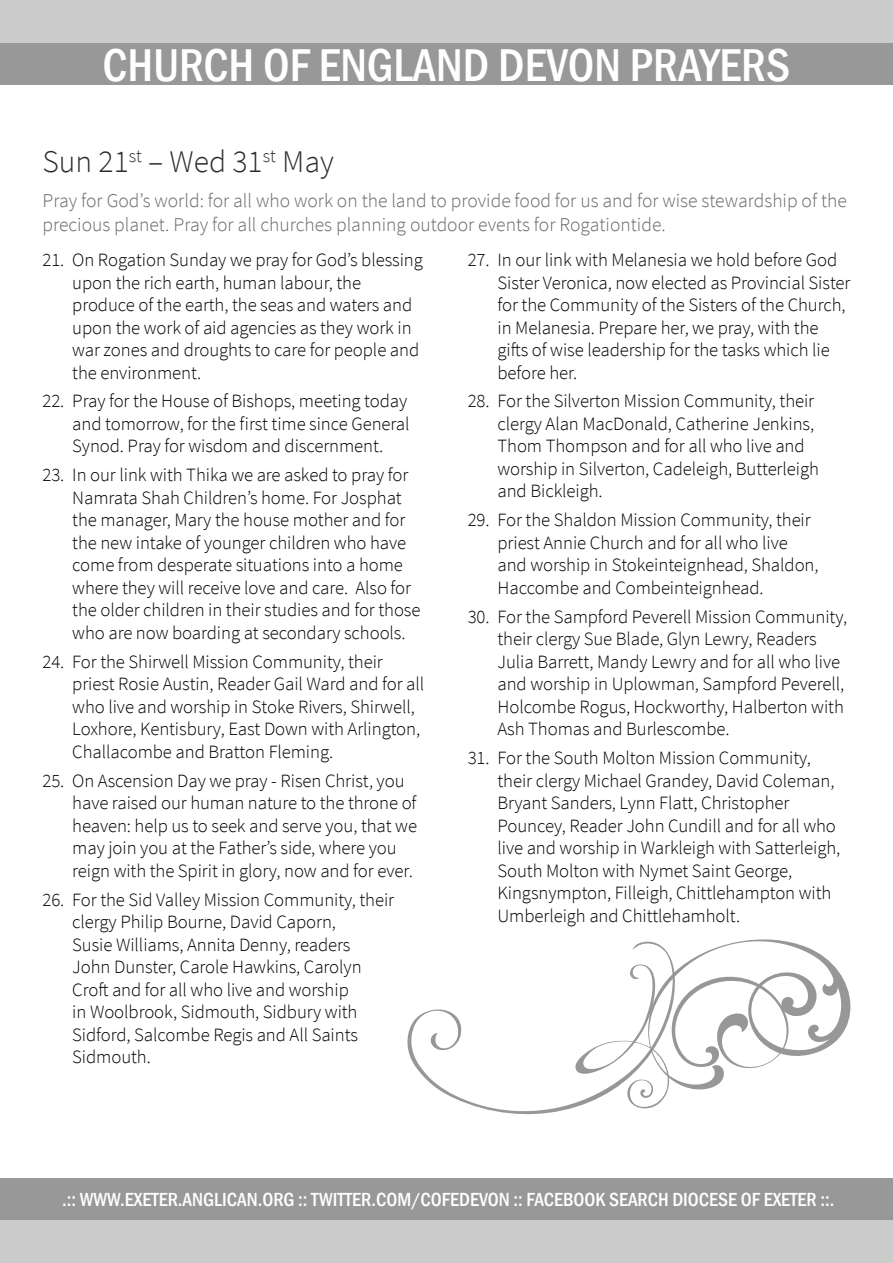
<style>
.page{position:relative;width:893px;height:1263px;background:#fff}
.page>*{position:absolute;margin:0;border:0;box-sizing:border-box;transform-origin:0 0}
.t1{font:500 condensed 47.25px "Franklin Gothic";color:#fff}
.t2{font:300 31.5px "Source Sans Pro";color:#2b2b2b}
.t3{font:300 19.5px/23.4px "Source Sans Pro";color:#676767}
.t4{font:500 condensed 19.5px "Franklin Gothic";color:#fff}
.t5{font:300 18.75px/22.5px "Source Sans Pro";letter-spacing:-.005em;color:#000}
</style>
<div class="page">
<div style="left:0;top:43px;width:893px;height:42px;background:#989898"></div>
<div style="left:0;top:0;width:893px;height:43px;background:#cbcbcb"></div>
<div style="left:0;top:1178px;width:893px;height:42px;background:#989898"></div>
<div style="left:0;top:1220px;width:893px;height:43px;background:#cbcbcb"></div>
<svg style="left:407px;top:939px;width:444px;height:176px"></svg>
<svg style="left:581px;top:979px;width:92px;height:95px"></svg>
<svg style="left:751px;top:974px;width:58px;height:74px"></svg>
<h1 class="t1" style="left:103px;top:34px;width:689px">CHURCH OF ENGLAND DEVON PRAYERS</h1>
<h2 class="t2" style="left:43px;top:143px;width:293px">Sun 21<sup>st</sup> – Wed 31<sup>st</sup> May</h2>
<p class="t3" style="left:43px;top:189px;width:806px">Pray for God’s world: for all who work on the land to provide food for us and for wise stewardship of the precious planet. Pray for all churches planning outdoor events for Rogationtide.</p>
<p class="t5" style="left:72px;top:249px;width:352px;text-indent:-30px">21. On Rogation Sunday we pray for God’s blessing upon the rich earth, human labour, the produce of the earth, the seas and waters and upon the work of aid agencies as they work in war zones and droughts to care for people and the environment.</p>
<p class="t5" style="left:72px;top:390px;width:339px;text-indent:-30px">22. Pray for the House of Bishops, meeting today and tomorrow, for the first time since General<br>Synod. Pray for wisdom and discernment.</p>
<p class="t5" style="left:72px;top:464px;width:350px;text-indent:-30px">23. In our link with Thika we are asked to pray for Namrata Shah Children’s home. For Josphat the manager, Mary the house mother and for the new intake of younger children who have come from desperate situations into a home where they will receive love and care. Also for the older children in their studies and for those who are now boarding at secondary schools.</p>
<p class="t5" style="left:72px;top:650px;width:353px;text-indent:-30px">24. For the Shirwell Mission Community, their priest Rosie Austin, Reader Gail Ward and for all who live and worship in Stoke Rivers, Shirwell, Loxhore, Kentisbury, East Down with Arlington, Challacombe and Bratton Fleming.</p>
<p class="t5" style="left:72px;top:769px;width:346px;text-indent:-30px">25. On Ascension Day we pray - Risen Christ, you have raised our human nature to the throne of heaven: help us to seek and serve you, that we may join you at the Father’s side, where you reign with the Spirit in glory, now and for ever.</p>
<p class="t5" style="left:72px;top:888px;width:323px;text-indent:-30px">26. For the Sid Valley Mission Community, their clergy Philip Bourne, David Caporn,<br>Susie Williams, Annita Denny, readers<br>John Dunster, Carole Hawkins, Carolyn Croft and for all who live and worship<br>in Woolbrook, Sidmouth, Sidbury with Sidford, Salcombe Regis and All Saints Sidmouth.</p>
<p class="t5" style="left:497px;top:249px;width:354px;text-indent:-30px">27. In our link with Melanesia we hold before God Sister Veronica, now elected as Provincial Sister for the Community of the Sisters of the Church, in Melanesia. Prepare her, we pray, with the gifts of wise leadership for the tasks which lie before her.</p>
<p class="t5" style="left:497px;top:390px;width:323px;text-indent:-30px">28. For the Silverton Mission Community, their clergy Alan MacDonald, Catherine Jenkins, Thom Thompson and for all who live and worship in Silverton, Cadeleigh, Butterleigh and Bickleigh.</p>
<p class="t5" style="left:497px;top:509px;width:323px;text-indent:-30px">29. For the Shaldon Mission Community, their priest Annie Church and for all who live and worship in Stokeinteignhead, Shaldon, Haccombe and Combeinteignhead.</p>
<p class="t5" style="left:497px;top:605px;width:351px;text-indent:-30px">30. For the Sampford Peverell Mission Community, their clergy Sue Blade, Glyn Lewry, Readers Julia Barrett, Mandy Lewry and for all who live and worship in Uplowman, Sampford Peverell, Holcombe Rogus, Hockworthy, Halberton with Ash Thomas and Burlescombe.</p>
<p class="t5" style="left:497px;top:747px;width:344px;text-indent:-30px">31. For the South Molton Mission Community, their clergy Michael Grandey, David Coleman, Bryant Sanders, Lynn Flatt, Christopher Pouncey, Reader John Cundill and for all who live and worship in Warkleigh with Satterleigh, South Molton with Nymet Saint George, Kingsnympton, Filleigh, Chittlehampton with Umberleigh and Chittlehamholt.</p>
<p class="t4" style="left:62px;top:1187px;width:774px">.:: WWW.EXETER.ANGLICAN.ORG :: TWITTER.COM/COFEDEVON :: FACEBOOK SEARCH DIOCESE OF EXETER ::.</p>
</div>
